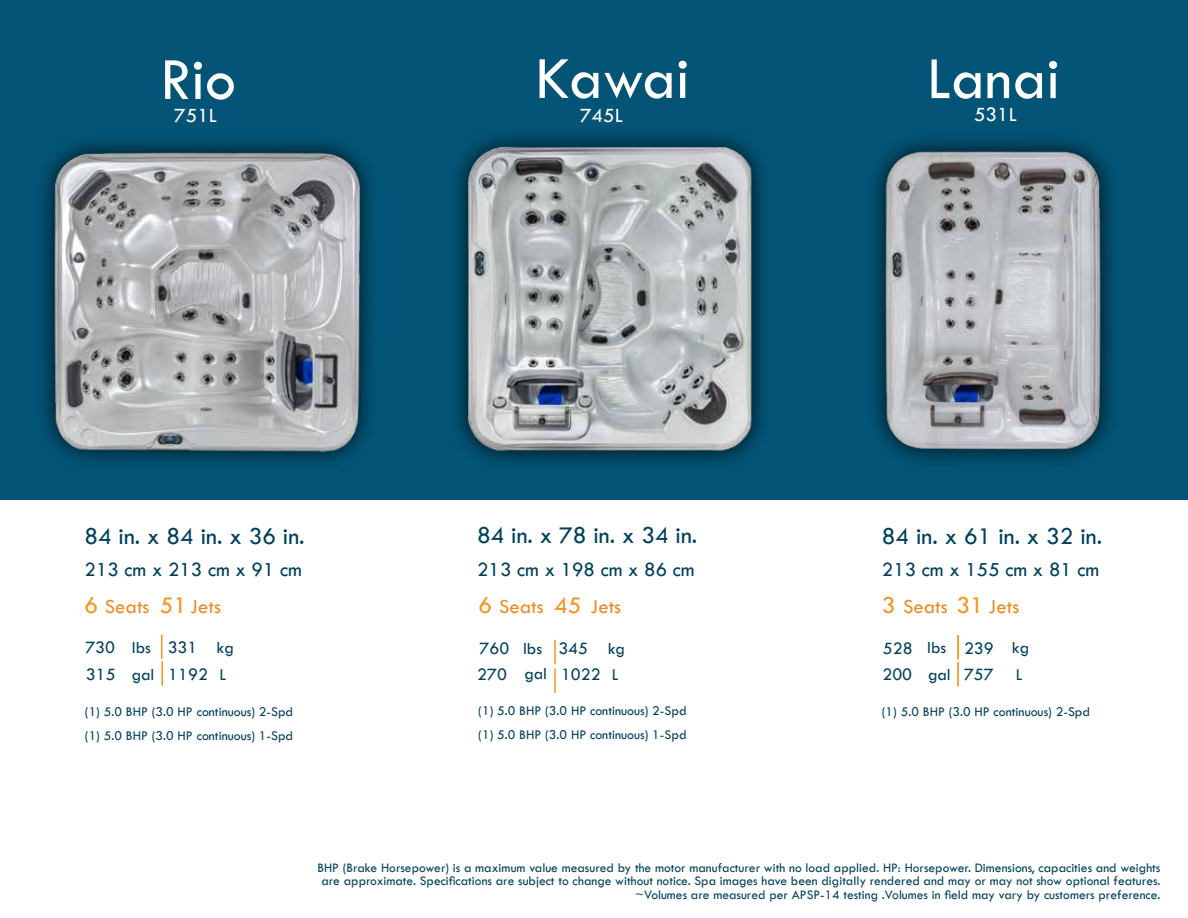
<style>
.page{position:relative;width:1188px;height:918px;background:#fff}
.page>*{position:absolute;margin:0;border:0;box-sizing:border-box;transform-origin:0 0}
.t1{font:62.1px "Tw Cen";color:#fff}
.t2{font:24.9px "Tw Cen";color:#01405c}
.t3{font:24.9px "Tw Cen";color:#f7941e}
.t4{font:21px "Tw Cen";color:#fff}
.t5{font:20.7px "Tw Cen";color:#01405c}
.t6{font:20.7px "Tw Cen";color:#ee8b22}
.t7{font:18px "Tw Cen";color:#01405c}
.t8{font:17.25px "Tw Cen";color:#00415c}
.t9{font:13.8px/23.5px "Tw Cen";color:#01405c}
.t10{font:13.5px/13.5px "Tw Cen";color:#00415c;text-align:right}
</style>
<div class="page">
<hr style="left:1187px;top:0;width:1px;height:918px;background:#000101">
<div style="left:0;top:0;width:1188px;height:500px;background:#035476"></div>
<div style="left:34px;top:132px;width:347px;height:340px;background:#000;opacity:.85"></div>
<img style="left:51px;top:148px;width:313px;height:308px">
<svg style="left:161px;top:634px;width:1px;height:25px"></svg>
<hr style="left:161px;top:661px;width:2px;height:25px;background:#f7941e">
<div style="left:864px;top:130px;width:258px;height:340px;background:#000;opacity:.85"></div>
<img style="left:881px;top:146px;width:225px;height:309px">
<hr style="left:957px;top:635px;width:2px;height:25px;background:#f7941e">
<hr style="left:957px;top:662px;width:2px;height:24px;background:#f7941e">
<div style="left:447px;top:126px;width:325px;height:346px;background:#000;opacity:.85"></div>
<img style="left:455px;top:135px;width:309px;height:321px">
<hr style="left:554px;top:640px;width:2px;height:24px;background:#f7941e">
<hr style="left:554px;top:668px;width:2px;height:25px;background:#f7941e">
<h1 class="t1" style="left:160px;top:42px;width:77px">Rio</h1>
<h1 class="t1" style="left:536px;top:41px;width:156px">Kawai</h1>
<h1 class="t1" style="left:927px;top:41px;width:135px">Lanai</h1>
<h3 class="t4" style="left:174px;top:102px;width:44px">751L</h3>
<h3 class="t4" style="left:974px;top:102px;width:44px">531L</h3>
<h3 class="t4" style="left:580px;top:102px;width:44px">745L</h3>
<h2 class="t2" style="left:84px;top:521px;width:222px">84 in. x 84 in. x 36 in.</h2>
<h3 class="t5" style="left:85px;top:557px;width:219px">213 cm x 213 cm x 91 cm</h3>
<h2 class="t3" style="left:84px;top:590px;width:15px">6</h2>
<h2 class="t3" style="left:160px;top:590px;width:29px">51</h2>
<h3 class="t7" style="left:85px;top:636px;width:31px">730</h3>
<h3 class="t7" style="left:168px;top:636px;width:31px">331</h3>
<h3 class="t7" style="left:86px;top:663px;width:31px">315</h3>
<h3 class="t7" style="left:168px;top:663px;width:41px">1192</h3>
<p class="t9" style="left:85px;top:700px;width:210px">(1) 5.0 BHP (3.0 HP continuous) 2-Spd (1) 5.0 BHP (3.0 HP continuous) 1-Spd</p>
<h3 class="t6" style="left:105px;top:594px;width:46px">Seats</h3>
<h3 class="t6" style="left:190px;top:594px;width:32px">Jets</h3>
<p class="t8" style="left:132px;top:637px;width:21px">lbs</p>
<p class="t8" style="left:217px;top:637px;width:19px">kg</p>
<p class="t8" style="left:132px;top:664px;width:24px">gal</p>
<p class="t8" style="left:219px;top:664px;width:8px">L</p>
<h2 class="t2" style="left:477px;top:520px;width:222px">84 in. x 78 in. x 34 in.</h2>
<h3 class="t5" style="left:477px;top:557px;width:219px">213 cm x 198 cm x 86 cm</h3>
<h2 class="t3" style="left:479px;top:590px;width:15px">6</h2>
<h2 class="t3" style="left:554px;top:590px;width:29px">45</h2>
<h3 class="t7" style="left:479px;top:638px;width:31px">760</h3>
<h3 class="t7" style="left:558px;top:638px;width:31px">345</h3>
<h3 class="t7" style="left:477px;top:663px;width:31px">270</h3>
<h3 class="t7" style="left:561px;top:663px;width:41px">1022</h3>
<p class="t9" style="left:478px;top:699px;width:210px;line-height:24px">(1) 5.0 BHP (3.0 HP continuous) 2-Spd (1) 5.0 BHP (3.0 HP continuous) 1-Spd</p>
<h3 class="t6" style="left:499px;top:594px;width:46px">Seats</h3>
<h3 class="t6" style="left:590px;top:594px;width:32px">Jets</h3>
<p class="t8" style="left:523px;top:638px;width:21px">lbs</p>
<p class="t8" style="left:608px;top:638px;width:19px">kg</p>
<p class="t8" style="left:525px;top:664px;width:24px">gal</p>
<p class="t8" style="left:612px;top:664px;width:8px">L</p>
<h2 class="t2" style="left:882px;top:521px;width:222px">84 in. x 61 in. x 32 in.</h2>
<h3 class="t5" style="left:882px;top:557px;width:219px">213 cm x 155 cm x 81 cm</h3>
<h2 class="t3" style="left:882px;top:591px;width:15px">3</h2>
<h2 class="t3" style="left:956px;top:591px;width:29px">31</h2>
<h3 class="t7" style="left:883px;top:637px;width:31px">528</h3>
<h3 class="t7" style="left:964px;top:637px;width:31px">239</h3>
<h3 class="t7" style="left:882px;top:664px;width:31px">200</h3>
<h3 class="t7" style="left:964px;top:664px;width:31px">757</h3>
<p class="t9" style="left:882px;top:700px;width:210px">(1) 5.0 BHP (3.0 HP continuous) 2-Spd</p>
<h3 class="t6" style="left:903px;top:594px;width:46px">Seats</h3>
<h3 class="t6" style="left:988px;top:594px;width:32px">Jets</h3>
<p class="t8" style="left:927px;top:637px;width:21px">lbs</p>
<p class="t8" style="left:1012px;top:637px;width:19px">kg</p>
<p class="t8" style="left:928px;top:664px;width:24px">gal</p>
<p class="t8" style="left:1016px;top:665px;width:8px">L</p>
<p class="t10" style="left:317px;top:861px;width:845px">BHP (Brake Horsepower) is a maximum value measured by the motor manufacturer with no load applied. HP: Horsepower. Dimensions, capacities and weights are approximate. Specifications are subject to change without notice. Spa images have been digitally rendered and may or may not show optional features. ~Volumes are measured per APSP-14 testing .Volumes in field may vary by customers preference.</p>
</div>
